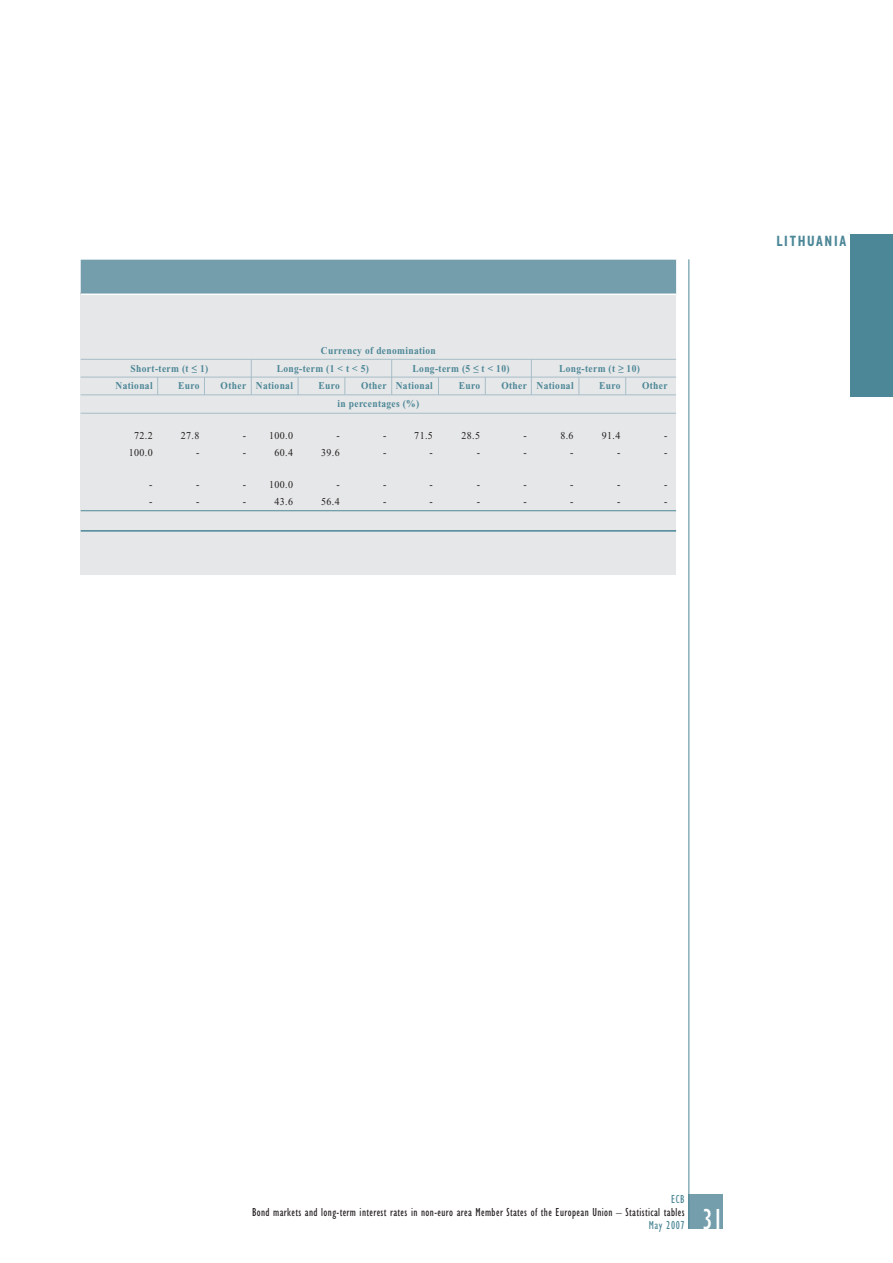
<style>
.page{position:relative;width:893px;height:1263px;background:#fff}
.page>*{position:absolute;margin:0;border:0;box-sizing:border-box;transform-origin:0 0}
.t1{font:condensed 30px "Gill Sans";color:#fff;scale:.95 1}
.t2{font:700 condensed 15px "Gill Sans";letter-spacing:.13em;color:#4c8797;scale:.85 1}
.t3{font:condensed 12px "Gill Sans";letter-spacing:.035em;color:#231f20;scale:.95 1}
.t4{font:condensed 12px "Gill Sans";letter-spacing:.05em;color:#4c8797;scale:.95 1}
.t5{font:700 10.5px "Times New Roman";letter-spacing:.04em;color:#4c8797;scale:.9 1}
.t6{font:10.5px "Times New Roman";letter-spacing:.04em;color:#231f20;scale:.95 1}
.s1{font-style:inherit}
</style>
<div class="page">
<div style="left:689px;top:1195px;width:34px;height:34px;background:#759eac"></div>
<hr style="left:689px;top:259px;width:1px;height:970px;background:#4c8797">
<div style="left:850px;top:235px;width:43px;height:162px;background:#4c8797"></div>
<div style="left:81px;top:292px;width:595px;height:283px;background:#e6e7e8"></div>
<div style="left:81px;top:260px;width:595px;height:35px;background:#759eac"></div>
<hr style="left:81px;top:294px;width:595px;height:1px;background:#fff">
<hr style="left:81px;top:359px;width:595px;height:1px;background:#a7bdc7">
<hr style="left:81px;top:377px;width:595px;height:1px;background:#a7bdc7">
<hr style="left:81px;top:394px;width:595px;height:1px;background:#a7bdc7">
<hr style="left:81px;top:413px;width:595px;height:1px;background:#a7bdc7">
<hr style="left:81px;top:510px;width:595px;height:1px;background:#4c8797">
<hr style="left:81px;top:530px;width:595px;height:2px;background:#4c8797">
<svg style="left:157px;top:378px;width:1px;height:16px"></svg>
<svg style="left:204px;top:378px;width:1px;height:16px"></svg>
<hr style="left:251px;top:359px;width:1px;height:36px;background:#a7bdc7">
<svg style="left:298px;top:377px;width:1px;height:18px"></svg>
<svg style="left:344px;top:377px;width:1px;height:17px"></svg>
<hr style="left:391px;top:359px;width:1px;height:36px;background:#a7bdc7">
<svg style="left:438px;top:378px;width:1px;height:16px"></svg>
<svg style="left:485px;top:378px;width:1px;height:16px"></svg>
<hr style="left:531px;top:359px;width:1px;height:36px;background:#a7bdc7">
<svg style="left:578px;top:377px;width:1px;height:18px"></svg>
<svg style="left:625px;top:378px;width:1px;height:16px"></svg>
<p class="t5" style="left:321px;top:347px;width:129px">Currency of denomination</p>
<p class="t5" style="left:131px;top:365px;width:88px">Short-term (t <span class="s1">≤</span> 1)</p>
<p class="t5" style="left:277px;top:365px;width:104px">Long-term (1 &lt; t &lt; 5)</p>
<p class="t5" style="left:413px;top:365px;width:109px">Long-term (5 <span class="s1">≤</span> t &lt; 10)</p>
<p class="t5" style="left:559px;top:365px;width:91px">Long-term (t <span class="s1">≥</span> 10)</p>
<p class="t5" style="left:116px;top:382px;width:43px">National</p>
<p class="t5" style="left:178px;top:382px;width:25px">Euro</p>
<p class="t5" style="left:221px;top:382px;width:82px">Other National</p>
<p class="t5" style="left:318px;top:382px;width:25px">Euro</p>
<p class="t5" style="left:361px;top:382px;width:81px">Other National</p>
<p class="t5" style="left:459px;top:382px;width:25px">Euro</p>
<p class="t5" style="left:501px;top:382px;width:82px">Other National</p>
<p class="t5" style="left:599px;top:382px;width:25px">Euro</p>
<p class="t5" style="left:642px;top:382px;width:30px">Other</p>
<p class="t5" style="left:338px;top:400px;width:92px">in percentages (%)</p>
<p class="t6" style="left:134px;top:431px;width:21px">72.2</p>
<p class="t6" style="left:181px;top:431px;width:21px">27.8</p>
<p class="t6" style="left:243px;top:431px;width:54px">- 100.0</p>
<p class="t6" style="left:336px;top:431px;width:5px">-</p>
<p class="t6" style="left:383px;top:431px;width:5px">-</p>
<p class="t6" style="left:414px;top:431px;width:21px">71.5</p>
<p class="t6" style="left:461px;top:431px;width:21px">28.5</p>
<p class="t6" style="left:524px;top:431px;width:5px">-</p>
<p class="t6" style="left:560px;top:431px;width:15px">8.6</p>
<p class="t6" style="left:602px;top:431px;width:21px">91.4</p>
<p class="t6" style="left:664px;top:431px;width:5px">-</p>
<p class="t6" style="left:129px;top:449px;width:27px">100.0</p>
<p class="t6" style="left:196px;top:449px;width:5px">-</p>
<p class="t6" style="left:243px;top:449px;width:5px">-</p>
<p class="t6" style="left:274px;top:449px;width:21px">60.4</p>
<p class="t6" style="left:321px;top:449px;width:21px">39.6</p>
<p class="t6" style="left:383px;top:449px;width:5px">-</p>
<p class="t6" style="left:430px;top:449px;width:5px">-</p>
<p class="t6" style="left:477px;top:449px;width:5px">-</p>
<p class="t6" style="left:524px;top:449px;width:5px">-</p>
<p class="t6" style="left:570px;top:449px;width:5px">-</p>
<p class="t6" style="left:617px;top:449px;width:5px">-</p>
<p class="t6" style="left:664px;top:449px;width:5px">-</p>
<p class="t6" style="left:149px;top:480px;width:5px">-</p>
<p class="t6" style="left:196px;top:480px;width:5px">-</p>
<p class="t6" style="left:243px;top:480px;width:54px">- 100.0</p>
<p class="t6" style="left:336px;top:480px;width:5px">-</p>
<p class="t6" style="left:383px;top:480px;width:5px">-</p>
<p class="t6" style="left:430px;top:480px;width:5px">-</p>
<p class="t6" style="left:477px;top:480px;width:5px">-</p>
<p class="t6" style="left:524px;top:480px;width:5px">-</p>
<p class="t6" style="left:570px;top:480px;width:5px">-</p>
<p class="t6" style="left:617px;top:480px;width:5px">-</p>
<p class="t6" style="left:664px;top:480px;width:5px">-</p>
<p class="t6" style="left:149px;top:498px;width:5px">-</p>
<p class="t6" style="left:196px;top:498px;width:5px">-</p>
<p class="t6" style="left:243px;top:498px;width:5px">-</p>
<p class="t6" style="left:274px;top:498px;width:21px">43.6</p>
<p class="t6" style="left:321px;top:498px;width:21px">56.4</p>
<p class="t6" style="left:383px;top:498px;width:5px">-</p>
<p class="t6" style="left:430px;top:498px;width:5px">-</p>
<p class="t6" style="left:477px;top:498px;width:5px">-</p>
<p class="t6" style="left:524px;top:498px;width:5px">-</p>
<p class="t6" style="left:570px;top:498px;width:5px">-</p>
<p class="t6" style="left:617px;top:498px;width:5px">-</p>
<p class="t6" style="left:664px;top:498px;width:5px">-</p>
<h2 class="t2" style="left:776px;top:236px;width:83px">LITHUANIA</h2>
<p class="t4" style="left:671px;top:1195px;width:16px">ECB</p>
<p class="t3" style="left:252px;top:1208px;width:457px">Bond markets and long-term interest rates in non-euro area Member States of the European Union – Statistical tables</p>
<p class="t4" style="left:649px;top:1220px;width:39px">May 2007</p>
<h1 class="t1" style="left:702px;top:1208px;width:23px">31</h1>
</div>
